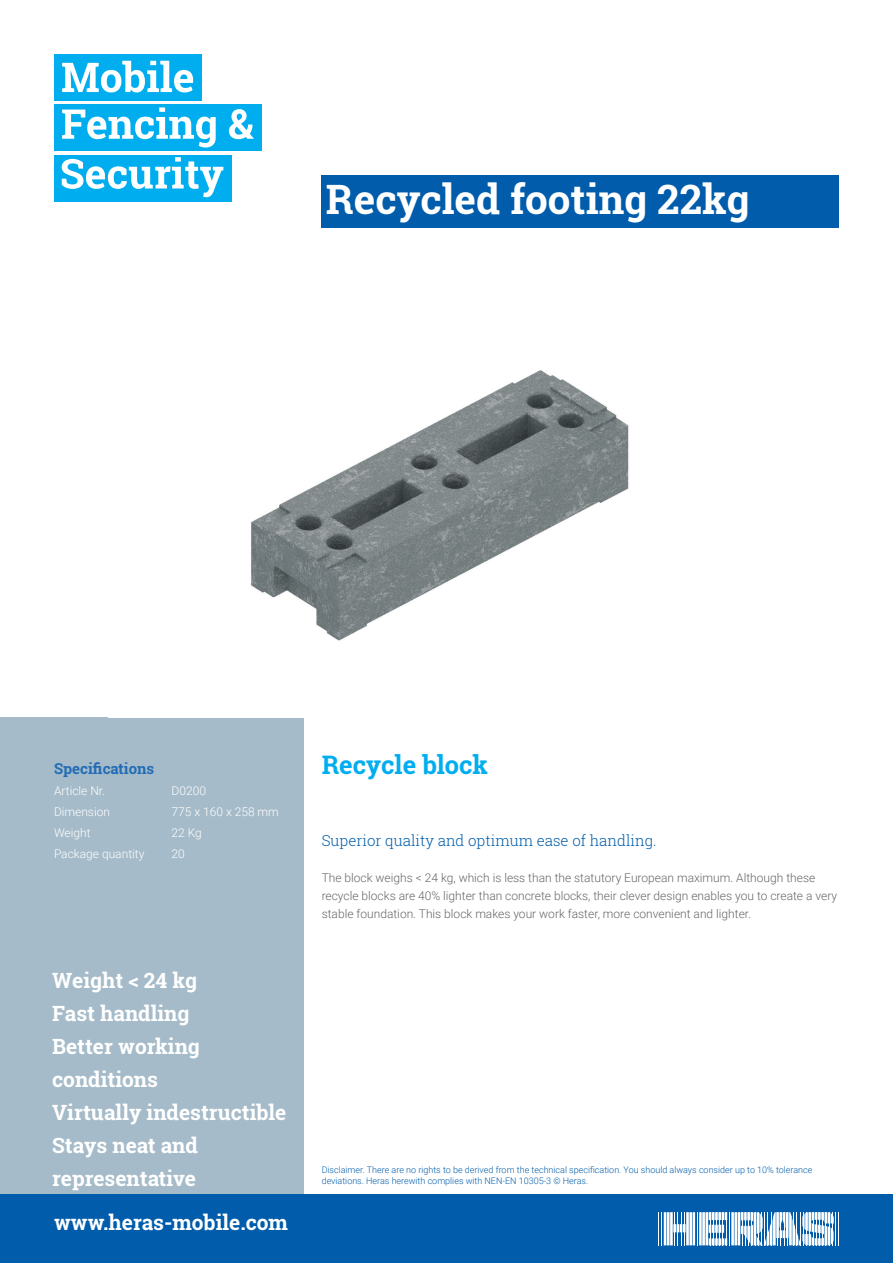
<style>
.page{position:relative;width:893px;height:1263px;background:#fff}
.page>*{position:absolute;margin:0;border:0;box-sizing:border-box;transform-origin:0 0}
.t1{font:700 40.5px "Roboto Slab";color:#fff}
.t2{font:700 25.5px "Roboto Slab";color:#00aeef}
.t3{font:700 21px/33px "Roboto Slab";color:#fff}
.t4{font:300 15px "Roboto Slab";color:#015dab}
.t5{font:700 15px "Roboto Slab";color:#226cb5}
.t6{font:300 12px/18px "Roboto";color:#66676b}
.t7{font:300 12px "Roboto";color:#fff}
.t8{font:300 9px/10.8px "Roboto";color:#015dab}
</style>
<div class="page">
<div style="left:0;top:717px;width:304px;height:492px;background:#a5bbc9"></div>
<div style="left:322px;top:175px;width:517px;height:53px;background:#015dab"></div>
<img style="left:251px;top:370px;width:378px;height:271px">
<div style="left:0;top:1195px;width:893px;height:68px;background:#015dab"></div>
<hr style="left:658px;top:1212px;width:1px;height:33px;background:#fff">
<hr style="left:662px;top:1212px;width:1px;height:33px;background:#fff">
<hr style="left:697px;top:1212px;width:1px;height:33px;background:#fff">
<hr style="left:835px;top:1212px;width:1px;height:33px;background:#fff">
<hr style="left:838px;top:1212px;width:1px;height:33px;background:#fff">
<svg style="left:664px;top:1212px;width:31px;height:33px"></svg>
<hr style="left:705px;top:1212px;width:3px;height:33px;background:#fff">
<hr style="left:702px;top:1212px;width:3px;height:33px;background:#fff">
<hr style="left:699px;top:1212px;width:3px;height:33px;background:#fff">
<svg style="left:709px;top:1212px;width:125px;height:33px"></svg>
<div style="left:54px;top:54px;width:147px;height:47px;background:#00aeef"></div>
<div style="left:54px;top:104px;width:207px;height:47px;background:#00aeef"></div>
<div style="left:54px;top:155px;width:177px;height:46px;background:#00aeef"></div>
<svg style="left:62px;top:61px;width:131px;height:31px"></svg>
<svg style="left:62px;top:107px;width:154px;height:40px"></svg>
<svg style="left:229px;top:109px;width:25px;height:30px"></svg>
<svg style="left:62px;top:157px;width:161px;height:40px"></svg>
<h1 class="t1" style="left:326px;top:172px;width:425px">Recycled footing 22kg</h1>
<p class="t5" style="left:54px;top:758px;width:102px">Specifications</p>
<p class="t7" style="left:54px;top:782px;width:53px">Article Nr.</p>
<p class="t7" style="left:172px;top:782px;width:36px">D0200</p>
<p class="t7" style="left:54px;top:803px;width:58px">Dimension</p>
<p class="t7" style="left:172px;top:803px;width:109px">775 x 160 x 258 mm</p>
<p class="t7" style="left:54px;top:824px;width:38px">Weight</p>
<p class="t7" style="left:172px;top:824px;width:32px">22 Kg</p>
<p class="t7" style="left:54px;top:845px;width:92px">Package quantity</p>
<p class="t7" style="left:172px;top:845px;width:15px">20</p>
<h3 class="t3" style="left:52px;top:963px;width:236px">Weight &lt; 24 kg<br>Fast handling<br>Better working conditions<br>Virtually indestructible<br>Stays neat and representative</h3>
<h3 class="t3" style="left:54px;top:1206px;width:236px">www.heras-mobile.com</h3>
<h2 class="t2" style="left:322px;top:747px;width:168px">Recycle block</h2>
<p class="t4" style="left:322px;top:830px;width:336px">Superior quality and optimum ease of handling.</p>
<p class="t6" style="left:322px;top:868px;width:517px">The block weighs &lt; 24 kg, which is less than the statutory European maximum. Although these recycle blocks are 40% lighter than concrete blocks, their clever design enables you to create a very stable foundation. This block makes your work faster, more convenient and lighter.</p>
<p class="t8" style="left:322px;top:1164px;width:492px">Disclaimer. There are no rights to be derived from the technical specification. You should always consider up to 10% tolerance deviations. Heras herewith complies with NEN-EN 10305-3 © Heras.</p>
</div>
